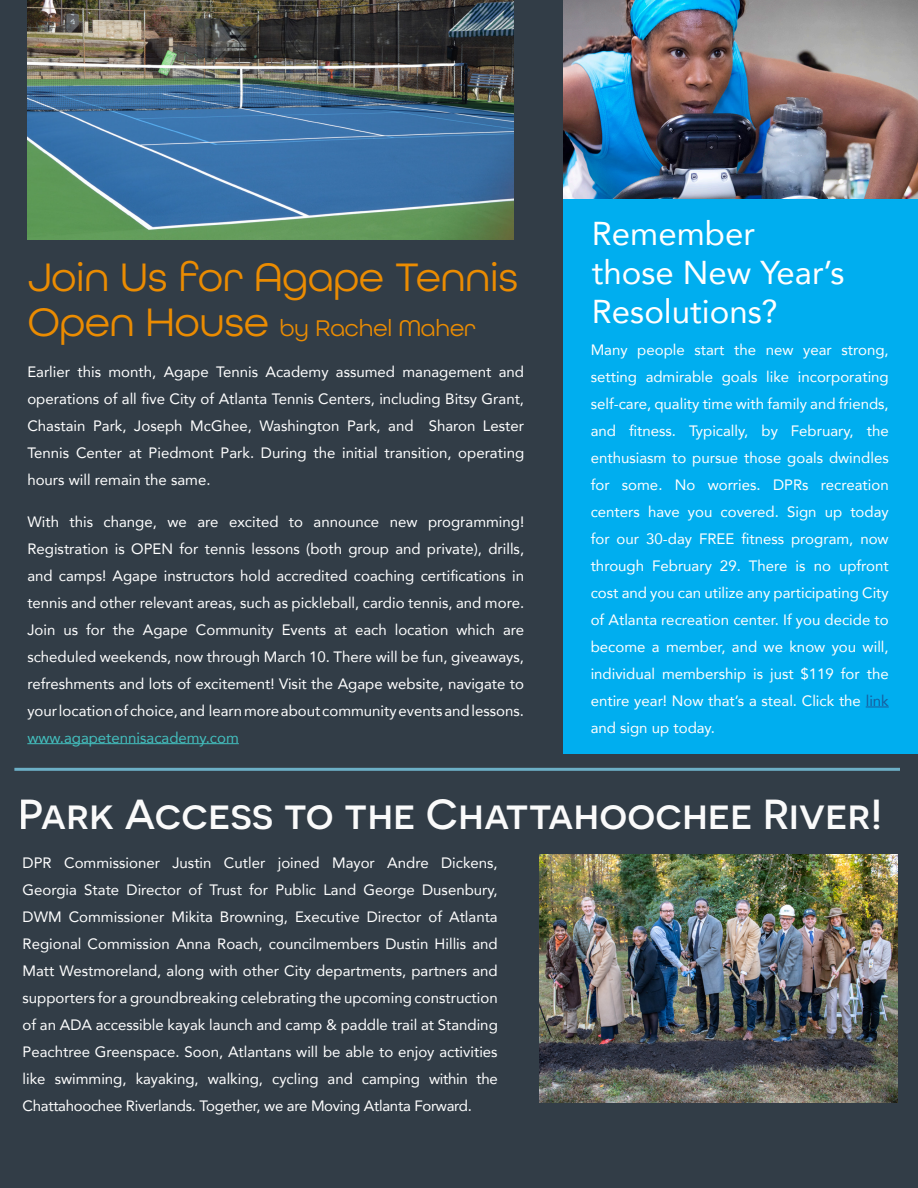
<style>
.page{position:relative;width:918px;height:1188px;background:#323d47}
.page>*{position:absolute;margin:0;border:0;box-sizing:border-box;transform-origin:0 0}
.t1{font:500 42px "Novecentosanswide";color:#fff}
.t2{font:42px/45px "All Round Gothic";color:#fff}
.t3{font:42px "All Round Gothic";color:#f08e00}
.t4{font:33px/39px "Avenir";color:#fff}
.t5{font:24px "All Round Gothic";color:#f08e00}
.t6{font:15px/27px "Avenir";color:#fff;text-align:justify}
.s1{font-size:42px}
.s2{color:#43bfbe}
.s3{color:#175d9e}
</style>
<div class="page">
<hr style="left:27px;top:743px;width:212px;height:1px;background:#43bfbe">
<div style="left:564px;top:0;width:354px;height:754px;background:#00aeef"></div>
<svg style="left:866px;top:707px;width:23px;height:1px"></svg>
<img style="left:540px;top:854px;width:357px;height:248px">
<hr style="left:14px;top:768px;width:886px;height:3px;background:#6cafc6">
<img style="left:563px;top:0;width:355px;height:199px">
<img style="left:27px;top:0;width:486px;height:240px">
<h1 class="t3" style="left:27px;top:252px;width:492px">Join Us for Agape Tennis</h1>
<h3 class="t5" style="left:27px;top:314px;width:450px"><span class="s1">Open House</span> by Rachel Maher</h3>
<p class="t6" style="left:27px;top:357px;width:498px">Earlier this month, Agape Tennis Academy assumed management and operations of all five City of Atlanta Tennis Centers, including Bitsy Grant, Chastain Park, Joseph McGhee, Washington Park, and Sharon Lester Tennis Center at Piedmont Park. During the initial transition, operating hours will remain the same.</p>
<p class="t6" style="left:27px;top:507px;width:498px">With this change, we are excited to announce new programming!<br>Registration is OPEN for tennis lessons (both group and private), drills, and camps! Agape instructors hold accredited coaching certifications in tennis and other relevant areas, such as pickleball, cardio tennis, and more.</p>
<p class="t6" style="left:27px;top:615px;width:498px">Join us for the Agape Community Events at each location which are scheduled weekends, now through March 10. There will be fun, giveaways, refreshments and lots of excitement! Visit the Agape website, navigate to your location of choice, and learn more about community events and lessons. <span class="s2">www.agapetennisacademy.com</span></p>
<p class="t4" style="left:592px;top:213px;width:254px">Remember those New Year’s<br>Resolutions?</p>
<p class="t6" style="left:591px;top:336px;width:300px">Many people start the new year strong, setting admirable goals like incorporating self-care, quality time with family and friends, and fitness. Typically, by February, the enthusiasm to pursue those goals dwindles for some. No worries. DPRs recreation centers have you covered. Sign up today for our 30-day FREE fitness program, now through February 29. There is no upfront cost and you can utilize any participating City of Atlanta recreation center. If you decide to become a member, and we know you will, individual membership is just $119 for the entire year! Now that’s a steal. Click the <span class="s3">link </span>and sign up today.</p>
<h1 class="t2" style="left:654px;top:387px;width:247px">Remember those New<br>Year’s<br>Resolutions?</h1>
<h1 class="t1" style="left:19px;top:789px;width:865px">Park Access to the Chattahoochee River!</h1>
<p class="t6" style="left:23px;top:849px;width:477px">DPR Commissioner Justin Cutler joined Mayor Andre Dickens, Georgia State Director of Trust for Public Land George Dusenbury, DWM Commissioner Mikita Browning, Executive Director of Atlanta Regional Commission Anna Roach, councilmembers Dustin Hillis and Matt Westmoreland, along with other City departments, partners and supporters for a groundbreaking celebrating the upcoming construction of an ADA accessible kayak launch and camp &amp; paddle trail at Standing Peachtree Greenspace. Soon, Atlantans will be able to enjoy activities like swimming, kayaking, walking, cycling and camping within the Chattahoochee Riverlands. Together, we are Moving Atlanta Forward.</p>
</div>
